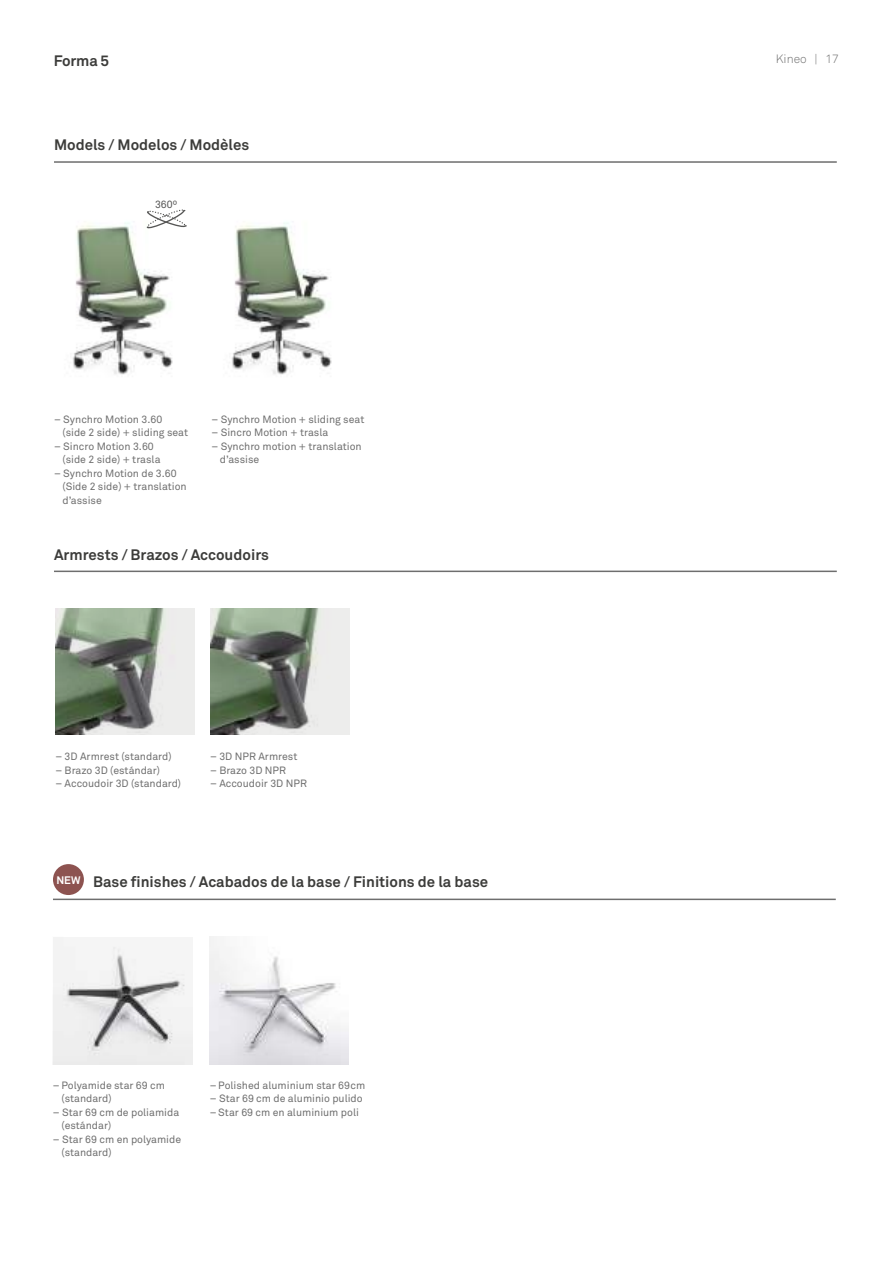
<style>
.page{position:relative;width:893px;height:1263px;background:#fff}
.page>*{position:absolute;margin:0;border:0;box-sizing:border-box;transform-origin:0 0}
.t1{font:700 15px "Akkurat";color:#3c3c3a}
.t2{font:300 12px "Akkurat";color:#6e6e6e}
.t3{font:700 10.8px "Akkurat";color:#fff}
.t4{font:10.5px/13.5px "Akkurat";color:#6e6e6e}
.t5{font:10.5px "Akkurat";color:#565655}
</style>
<div class="page">
<img style="left:72px;top:222px;width:101px;height:153px">
<img style="left:231px;top:222px;width:101px;height:153px">
<hr style="left:54px;top:161px;width:783px;height:2px;background:#6e6e6e">
<hr style="left:54px;top:571px;width:783px;height:1px;background:#6e6e6e">
<img style="left:210px;top:608px;width:139px;height:126px">
<img style="left:55px;top:608px;width:139px;height:126px">
<svg style="left:146px;top:209px;width:41px;height:20px"></svg>
<hr style="left:53px;top:898px;width:783px;height:2px;background:#6e6e6e">
<img style="left:53px;top:937px;width:140px;height:127px">
<img style="left:209px;top:937px;width:140px;height:127px">
<div style="left:53px;top:864px;width:31px;height:31px;background:#8d5350;border-radius:50%"></div>
<h1 class="t1" style="left:54px;top:51px;width:57px">Forma 5</h1>
<h1 class="t1" style="left:54px;top:135px;width:197px">Models / Modelos / Modèles</h1>
<p class="t5" style="left:155px;top:198px;width:24px">360º</p>
<p class="t4" style="left:63px;top:412px;width:127px;text-indent:-9px">– Synchro Motion 3.60 (side 2 side) + sliding seat</p>
<p class="t4" style="left:63px;top:439px;width:100px;text-indent:-9px">– Sincro Motion 3.60 (side 2 side) + trasla</p>
<p class="t4" style="left:63px;top:466px;width:126px;text-indent:-9px">– Synchro Motion de 3.60 (Side 2 side) + translation d’assise</p>
<p class="t4" style="left:211px;top:412px;width:154px">– Synchro Motion + sliding seat</p>
<p class="t4" style="left:211px;top:426px;width:118px">– Sincro Motion + trasla</p>
<p class="t4" style="left:220px;top:439px;width:143px;text-indent:-9px">– Synchro motion + translation d’assise</p>
<h1 class="t1" style="left:54px;top:545px;width:216px">Armrests / Brazos / Accoudoirs</h1>
<p class="t4" style="left:55px;top:749px;width:118px">– 3D Armrest (standard)</p>
<p class="t4" style="left:55px;top:763px;width:106px">– Brazo 3D (estándar)</p>
<p class="t4" style="left:55px;top:776px;width:127px">– Accoudoir 3D (standard)</p>
<p class="t4" style="left:210px;top:749px;width:89px">– 3D NPR Armrest</p>
<p class="t4" style="left:210px;top:763px;width:78px">– Brazo 3D NPR</p>
<p class="t4" style="left:210px;top:776px;width:98px">– Accoudoir 3D NPR</p>
<p class="t3" style="left:56px;top:873px;width:26px">NEW</p>
<h1 class="t1" style="left:93px;top:873px;width:397px">Base finishes / Acabados de la base / Finitions de la base</h1>
<p class="t4" style="left:61px;top:1078px;width:105px;text-indent:-9px">– Polyamide star 69 cm (standard)</p>
<p class="t4" style="left:61px;top:1105px;width:119px;text-indent:-9px">– Star 69 cm de poliamida (estándar)</p>
<p class="t4" style="left:61px;top:1132px;width:121px;text-indent:-9px">– Star 69 cm en polyamide (standard)</p>
<p class="t4" style="left:210px;top:1078px;width:157px">–Polished aluminium star 69cm</p>
<p class="t4" style="left:210px;top:1091px;width:154px">– Star 69 cm de aluminio pulido –Star 69 cm en aluminium poli</p>
<p class="t2" style="left:776px;top:51px;width:65px">Kineo | 17</p>
</div>
